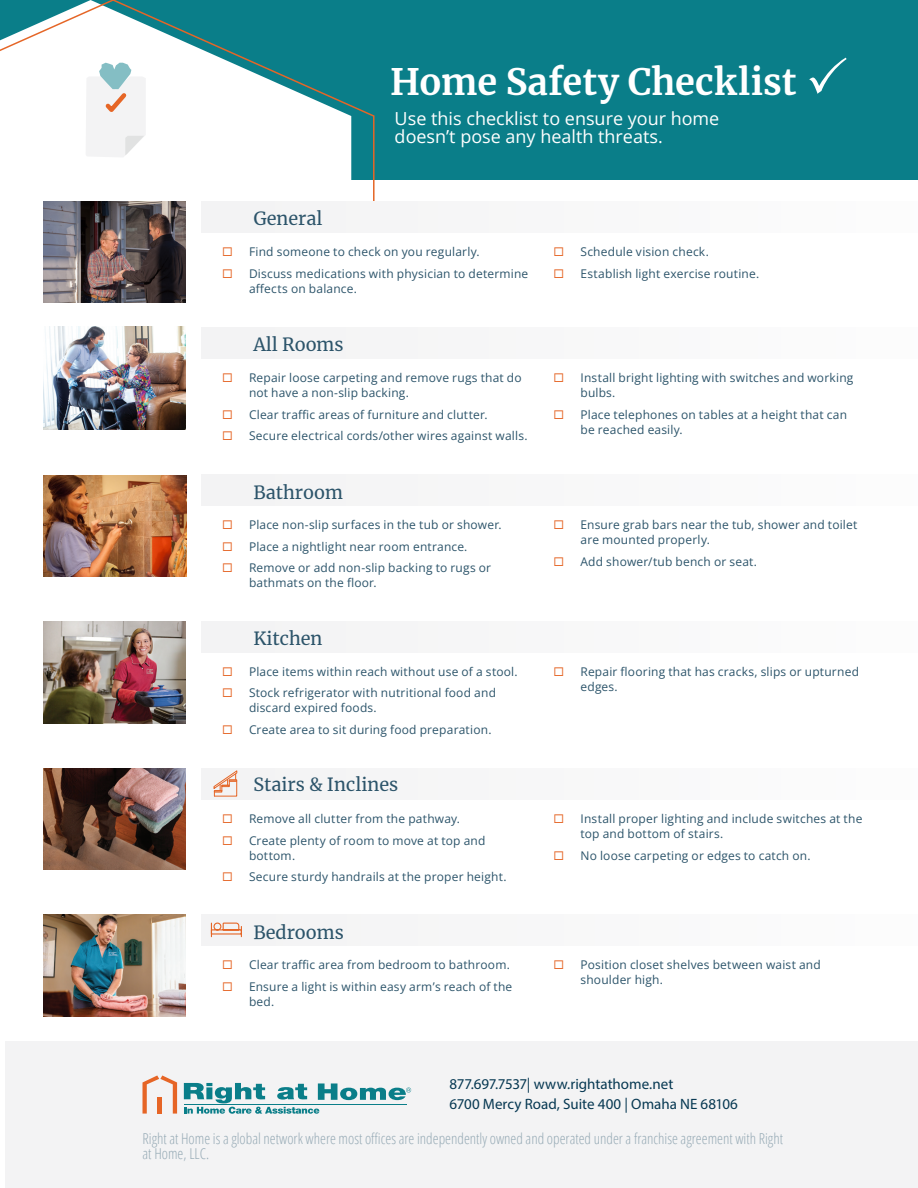
<style>
.page{position:relative;width:918px;height:1188px;background:#fff}
.page>*{position:absolute;margin:0;border:0;box-sizing:border-box;transform-origin:0 0}
.Headline{font:700 36px "Merriweather";letter-spacing:.005em;color:#fff}
.t1{font:18px/18px "Open Sans";color:#fff}
.Headline_2{font:18px "Merriweather";color:#2c546a}
.Disclaimer{font:300 15px/15px "Open Sans Condensed";color:#96aab5}
.t2{font:15px "Myriad Pro";color:#063852}
.t3{font:12px/15px "Open Sans";letter-spacing:.015em;color:#2c546a}
</style>
<div class="page">
<div style="left:5px;top:1041px;width:913px;height:147px;background:#f3f3f4"></div>
<div style="left:0;top:0;width:918px;height:180px;background:#0a7e89"></div>
<div style="left:201px;top:201px;width:717px;height:31px;background:#f3f3f4"></div>
<div style="left:201px;top:621px;width:717px;height:31px;background:#f3f3f4"></div>
<div style="left:201px;top:327px;width:717px;height:31px;background:#f3f3f4"></div>
<div style="left:201px;top:768px;width:717px;height:31px;background:#f3f3f4"></div>
<svg style="left:213px;top:770px;width:25px;height:27px"></svg>
<div style="left:201px;top:914px;width:717px;height:31px;background:#f3f3f4"></div>
<svg style="left:210px;top:922px;width:32px;height:16px"></svg>
<div style="left:201px;top:475px;width:717px;height:31px;background:#f3f3f4"></div>
<svg style="left:0;top:0;width:375px;height:201px"></svg>
<img style="left:43px;top:201px;width:143px;height:102px">
<img style="left:43px;top:475px;width:143px;height:101px">
<img style="left:43px;top:621px;width:143px;height:102px">
<img style="left:43px;top:768px;width:143px;height:102px">
<img style="left:43px;top:914px;width:143px;height:103px">
<img style="left:43px;top:326px;width:143px;height:103px">
<svg style="left:86px;top:63px;width:60px;height:94px;background:#e8ebeb"></svg>
<svg style="left:142px;top:1075px;width:35px;height:39px"></svg>
<svg style="left:184px;top:1083px;width:227px;height:31px"></svg>
<p class="Headline_2" style="left:253px;top:206px;width:71px">General</p>
<p class="Headline" style="left:390px;top:57px;width:408px">Home Safety Checklist</p>
<p class="t1" style="left:395px;top:109px;width:326px">Use this checklist to ensure your home doesn’t pose any health threats.</p>
<p class="t3" style="left:249px;top:244px;width:232px">Find someone to check on you regularly.</p>
<p class="t3" style="left:249px;top:265px;width:281px">Discuss medications with physician to determine affects on balance.</p>
<p class="Headline_2" style="left:253px;top:332px;width:92px">All Rooms</p>
<p class="t3" style="left:249px;top:370px;width:274px">Repair loose carpeting and remove rugs that do not have a non-slip backing.</p>
<p class="t3" style="left:249px;top:406px;width:240px">Clear traffic areas of furniture and clutter.</p>
<p class="t3" style="left:249px;top:428px;width:280px">Secure electrical cords/other wires against walls.</p>
<p class="Headline_2" style="left:253px;top:480px;width:91px">Bathroom</p>
<p class="t3" style="left:249px;top:517px;width:254px">Place non-slip surfaces in the tub or shower.</p>
<p class="t3" style="left:249px;top:539px;width:220px">Place a nightlight near room entrance.</p>
<p class="t3" style="left:249px;top:560px;width:244px">Remove or add non-slip backing to rugs or bathmats on the floor.</p>
<p class="Headline_2" style="left:253px;top:626px;width:71px">Kitchen</p>
<p class="t3" style="left:249px;top:664px;width:270px">Place items within reach without use of a stool.</p>
<p class="t3" style="left:249px;top:685px;width:249px">Stock refrigerator with nutritional food and discard expired foods.</p>
<p class="t3" style="left:249px;top:722px;width:244px">Create area to sit during food preparation.</p>
<p class="Headline_2" style="left:253px;top:772px;width:146px">Stairs &amp; Inclines</p>
<p class="t3" style="left:249px;top:811px;width:213px">Remove all clutter from the pathway.</p>
<p class="t3" style="left:249px;top:832px;width:238px">Create plenty of room to move at top and bottom.</p>
<p class="t3" style="left:249px;top:869px;width:259px">Secure sturdy handrails at the proper height.</p>
<p class="Headline_2" style="left:253px;top:920px;width:92px">Bedrooms</p>
<p class="t3" style="left:249px;top:957px;width:262px">Clear traffic area from bedroom to bathroom.</p>
<p class="t3" style="left:249px;top:979px;width:265px">Ensure a light is within easy arm’s reach of the bed.</p>
<p class="t3" style="left:580px;top:244px;width:130px">Schedule vision check.</p>
<p class="t3" style="left:580px;top:265px;width:180px">Establish light exercise routine.</p>
<p class="t3" style="left:580px;top:370px;width:274px">Install bright lighting with switches and working bulbs.</p>
<p class="t3" style="left:580px;top:406px;width:268px">Place telephones on tables at a height that can be reached easily.</p>
<p class="t3" style="left:580px;top:517px;width:278px">Ensure grab bars near the tub, shower and toilet are mounted properly.</p>
<p class="t3" style="left:580px;top:554px;width:178px">Add shower/tub bench or seat.</p>
<p class="t3" style="left:580px;top:664px;width:280px">Repair flooring that has cracks, slips or upturned edges.</p>
<p class="t3" style="left:580px;top:811px;width:283px">Install proper lighting and include switches at the top and bottom of stairs.</p>
<p class="t3" style="left:580px;top:847px;width:232px">No loose carpeting or edges to catch on.</p>
<p class="t3" style="left:580px;top:957px;width:242px">Position closet shelves between waist and shoulder high.</p>
<p class="t2" style="left:450px;top:1075px;width:225px">877.697.7537| www.rightathome.net</p>
<p class="t2" style="left:450px;top:1095px;width:290px">6700 Mercy Road, Suite 400 | Omaha NE 68106</p>
<p class="Disclaimer" style="left:143px;top:1131px;width:642px">Right at Home is a global network where most offices are independently owned and operated under a franchise agreement with Right at Home, LLC.</p>
</div>
